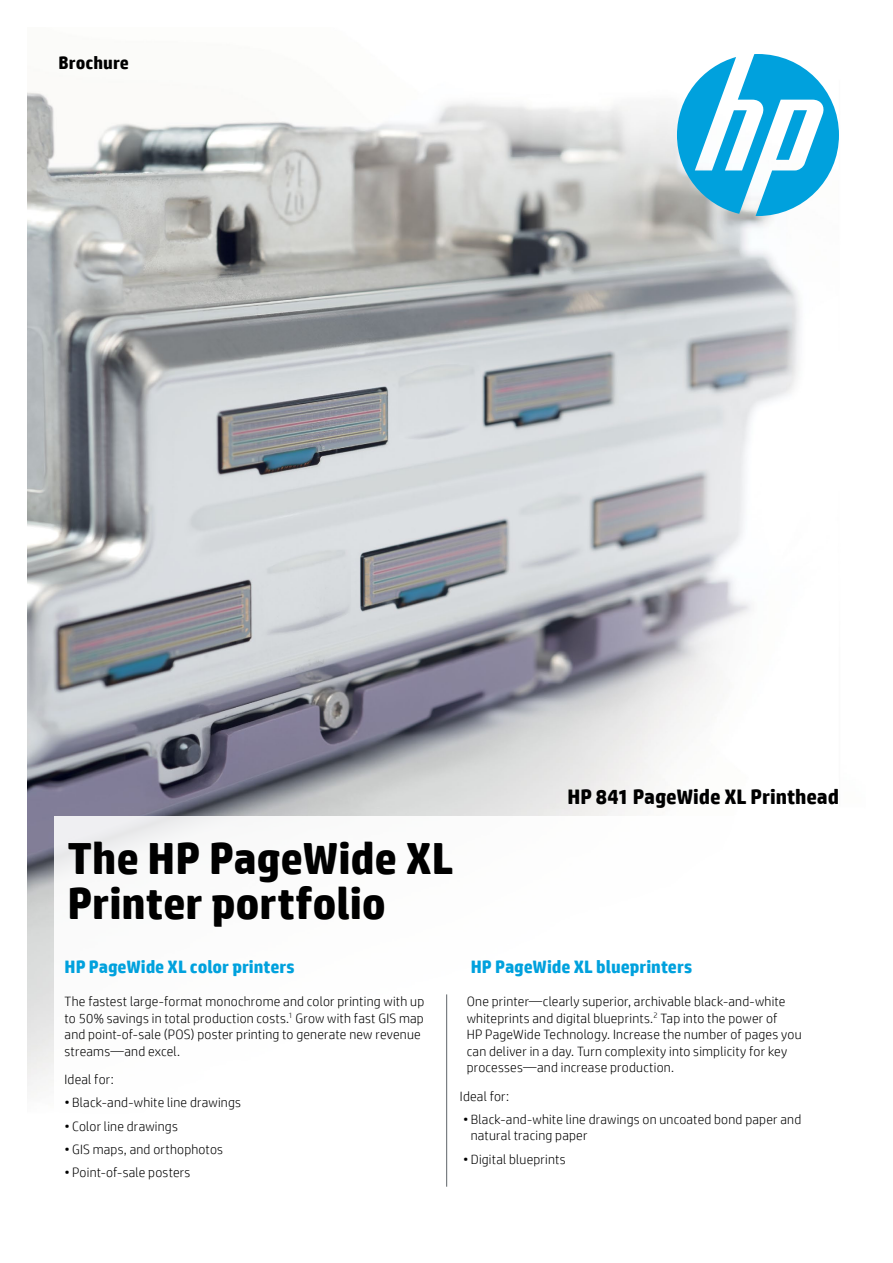
<style>
.page{position:relative;width:893px;height:1263px;background:#fff}
.page>*{position:absolute;margin:0;border:0;box-sizing:border-box;transform-origin:0 0}
.t1{font:700 45px/45px "HP Simplified";color:#000}
.t2{font:700 21px "HP Simplified";letter-spacing:-.005em;color:#000}
.t3{font:700 18px "HP Simplified";color:#00a1dd}
.t4{font:700 18px "HP Simplified";letter-spacing:.005em;color:#000}
.t5{font:300 13.5px/16.5px "HP Simplified";letter-spacing:.015em;color:#000}
</style>
<div class="page">
<img style="left:27px;top:92px;width:773px;height:1001px">
<svg style="left:677px;top:54px;width:162px;height:162px"></svg>
<div style="left:54px;top:817px;width:785px;height:392px;background:#fff"></div>
<hr style="left:446px;top:994px;width:1px;height:193px;background:#5e6468">
<h3 class="t4" style="left:58px;top:51px;width:72px">Brochure</h3>
<h1 class="t1" style="left:67px;top:836px;width:388px">The HP PageWide XL<br>Printer portfolio</h1>
<h2 class="t2" style="left:567px;top:783px;width:273px">HP 841 PageWide XL Printhead</h2>
<h3 class="t3" style="left:65px;top:955px;width:232px">HP PageWide XL color printers</h3>
<p class="t5" style="left:65px;top:993px;width:361px">The fastest large-format monochrome and color printing with up to 50% savings in total production costs.<sup>1</sup> Grow with fast GIS map and point-of-sale (POS) poster printing to generate new revenue streams—and excel.</p>
<p class="t5" style="left:65px;top:1071px;width:51px">Ideal for:</p>
<p class="t5" style="left:65px;top:1094px;width:178px">• Black-and-white line drawings</p>
<p class="t5" style="left:65px;top:1117px;width:115px">• Color line drawings</p>
<p class="t5" style="left:65px;top:1140px;width:160px">• GIS maps, and orthophotos</p>
<p class="t5" style="left:65px;top:1164px;width:127px">• Point-of-sale posters</p>
<h3 class="t3" style="left:471px;top:955px;width:223px">HP PageWide XL blueprinters</h3>
<p class="t5" style="left:467px;top:993px;width:336px">One printer—clearly superior, archivable black-and-white whiteprints and digital blueprints.<sup>2</sup> Tap into the power of<br>HP PageWide Technology. Increase the number of pages you can deliver in a day. Turn complexity into simplicity for key processes—and increase production.</p>
<p class="t5" style="left:460px;top:1087px;width:51px">Ideal for:</p>
<p class="t5" style="left:471px;top:1110px;width:332px;text-indent:-8px">• Black-and-white line drawings on uncoated bond paper and natural tracing paper</p>
<p class="t5" style="left:463px;top:1150px;width:104px">• Digital blueprints</p>
</div>
